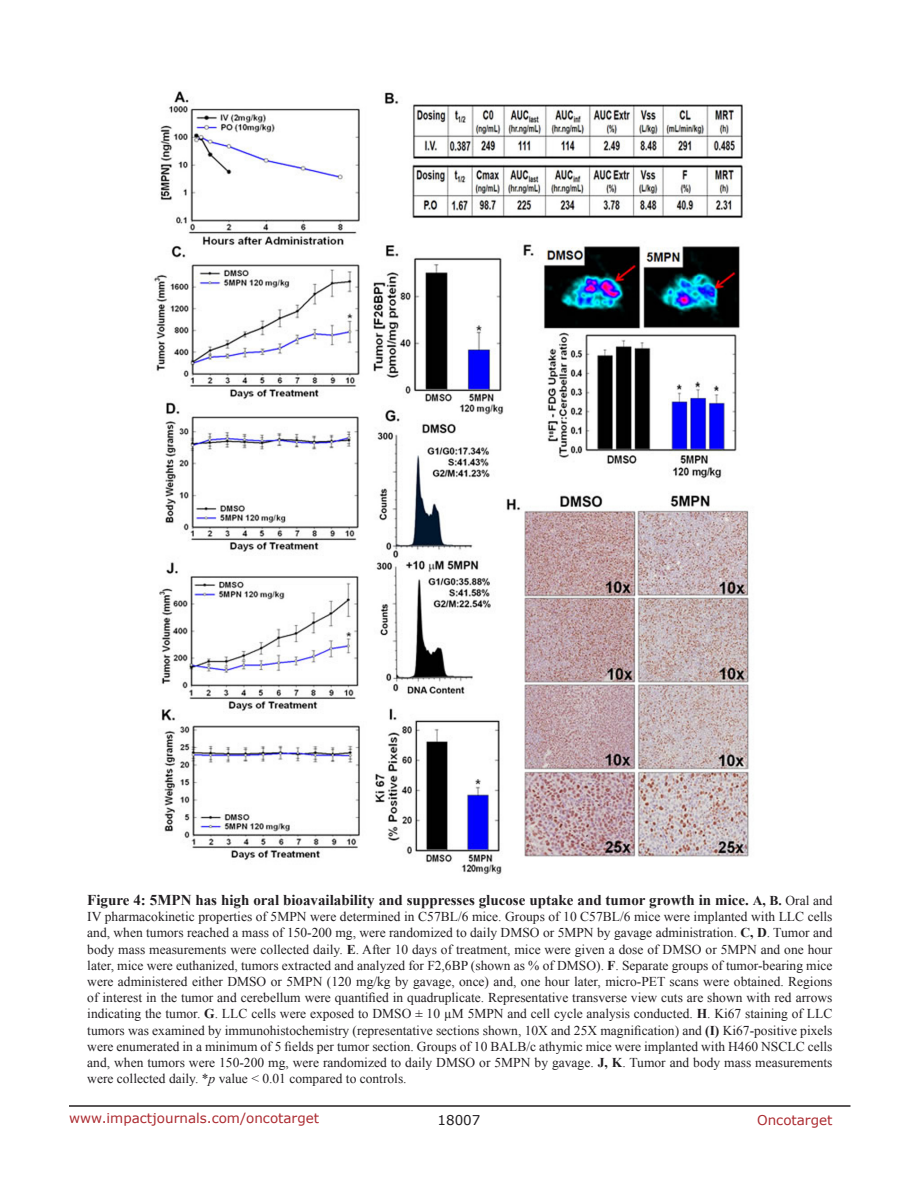
<style>
.page{position:relative;width:918px;height:1188px;background:#fff}
.page>*{position:absolute;margin:0;border:0;box-sizing:border-box;transform-origin:0 0}
.FigureText{font:700 15px "Times New Roman";color:#221f22}
.FigureText-2{font:13.5px/16.2px "Times New Roman";color:#221f22;text-align:justify}
.t1{font:13.5px "Verdana";color:#ac2b31}
.t2{font:13.5px "Verdana";color:#221f22}
.s1{font-size:13.5px}
.s2{font-weight:400;font-size:13.5px}
.s3{font-weight:700}
.s4{font-style:italic}
</style>
<div class="page">
<hr style="left:69px;top:1105px;width:781px;height:2px;background:#231f20">
<img style="left:154px;top:91px;width:595px;height:784px">
<p class="FigureText" style="left:87px;top:890px;width:747px">Figure 4: 5MPN has high oral bioavailability and suppresses glucose uptake and tumor growth in mice. <span class="s1">A, B.</span> <span class="s2">Oral and</span></p>
<p class="FigureText-2" style="left:87px;top:908px;width:747px">IV pharmacokinetic properties of 5MPN were determined in C57BL/6 mice. Groups of 10 C57BL/6 mice were implanted with LLC cells and, when tumors reached a mass of 150-200 mg, were randomized to daily DMSO or 5MPN by gavage administration. <span class="s3">C, D</span>. Tumor and body mass measurements were collected daily. <span class="s3">E</span>. After 10 days of treatment, mice were given a dose of DMSO or 5MPN and one hour later, mice were euthanized, tumors extracted and analyzed for F2,6BP (shown as % of DMSO). <span class="s3">F</span>. Separate groups of tumor-bearing mice were administered either DMSO or 5MPN (120 mg/kg by gavage, once) and, one hour later, micro-PET scans were obtained. Regions of interest in the tumor and cerebellum were quantified in quadruplicate. Representative transverse view cuts are shown with red arrows indicating the tumor. <span class="s3">G</span>. LLC cells were exposed to DMSO ± 10 µM 5MPN and cell cycle analysis conducted. <span class="s3">H</span>. Ki67 staining of LLC tumors was examined by immunohistochemistry (representative sections shown, 10X and 25X magnification) and <span class="s3">(I)</span> Ki67-positive pixels were enumerated in a minimum of 5 fields per tumor section. Groups of 10 BALB/c athymic mice were implanted with H460 NSCLC cells and, when tumors were 150-200 mg, were randomized to daily DMSO or 5MPN by gavage. <span class="s3">J, K</span>. Tumor and body mass measurements were collected daily. *<span class="s4">p</span> value &lt; 0.01 compared to controls.</p>
<p class="t1" style="left:69px;top:1109px;width:252px">www.impactjournals.com/oncotarget</p>
<p class="t2" style="left:438px;top:1111px;width:44px">18007</p>
<p class="t1" style="left:757px;top:1111px;width:77px">Oncotarget</p>
</div>
